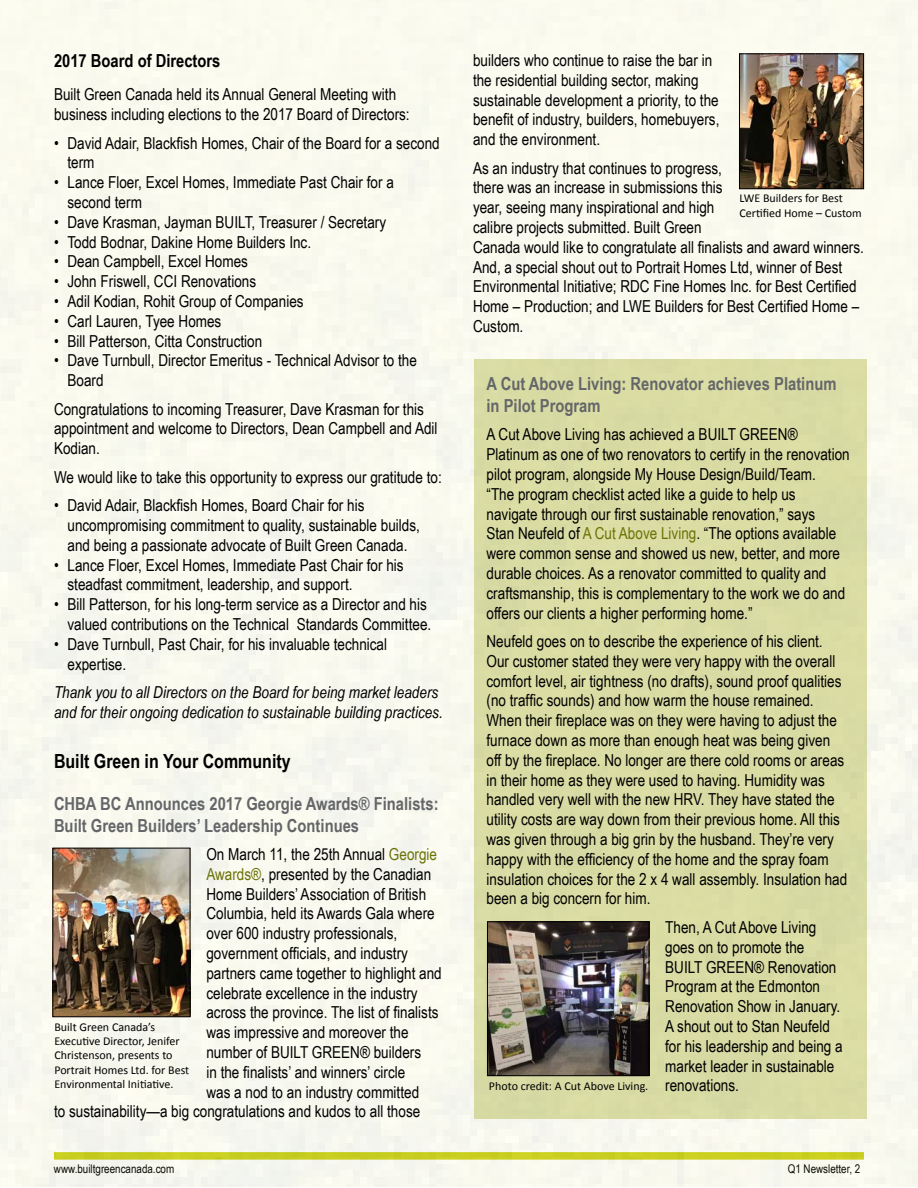
<style>
.page{position:relative;width:918px;height:1188px;background:#fff}
.page>*{position:absolute;margin:0;border:0;box-sizing:border-box;transform-origin:0 0}
.t1{font:700 19.5px "Arial Narrow";color:#000}
.t2{font:700 18px/21.6px "Arial Narrow";color:#656669}
.t3{font:700 18px "Arial Narrow";color:#000}
.t4{font:16.5px/19.8px "Arial Narrow";color:#000}
.t5{font:italic 16.5px/19.8px "Arial Narrow";color:#000}
.t6{font:12px/14.4px "Calibri";color:#000}
.t7{font:12px "Arial Narrow";color:#000}
.s1{color:#6b7205}
</style>
<div class="page">
<div style="left:0;top:0;width:918px;height:1186px;background:#faf9ef"></div>
<div style="left:474px;top:359px;width:392px;height:760px;background:#d9dca3"></div>
<img style="left:741px;top:55px;width:121px;height:132px">
<div style="left:739px;top:53px;width:125px;height:136px;border:1px solid #000"></div>
<img style="left:55px;top:850px;width:133px;height:165px">
<div style="left:53px;top:848px;width:137px;height:169px;border:1px solid #000"></div>
<img style="left:489px;top:923px;width:158px;height:151px">
<div style="left:487px;top:921px;width:162px;height:155px;border:1px solid #000"></div>
<p class="t3" style="left:54px;top:47px;width:168px">2017 Board of Directors</p>
<p class="t4" style="left:54px;top:84px;width:357px">Built Green Canada held its Annual General Meeting with business including elections to the 2017 Board of Directors:</p>
<p class="t4" style="left:67px;top:132px;width:374px;text-indent:-13px">• David Adair, Blackfish Homes, Chair of the Board for a second term</p>
<p class="t4" style="left:67px;top:172px;width:328px;text-indent:-13px">• Lance Floer, Excel Homes, Immediate Past Chair for a second term</p>
<p class="t4" style="left:54px;top:212px;width:334px">• Dave Krasman, Jayman BUILT, Treasurer / Secretary</p>
<p class="t4" style="left:54px;top:231px;width:259px">• Todd Bodnar, Dakine Home Builders Inc.</p>
<p class="t4" style="left:54px;top:251px;width:195px">• Dean Campbell, Excel Homes</p>
<p class="t4" style="left:54px;top:271px;width:204px">• John Friswell, CCI Renovations</p>
<p class="t4" style="left:54px;top:291px;width:251px">• Adil Kodian, Rohit Group of Companies</p>
<p class="t4" style="left:54px;top:311px;width:169px">• Carl Lauren, Tyee Homes</p>
<p class="t4" style="left:54px;top:330px;width:210px">• Bill Patterson, Citta Construction</p>
<p class="t4" style="left:67px;top:350px;width:351px;text-indent:-13px">• Dave Turnbull, Director Emeritus - Technical Advisor to the<br>Board</p>
<p class="t4" style="left:54px;top:398px;width:385px">Congratulations to incoming Treasurer, Dave Krasman for this appointment and welcome to Directors, Dean Campbell and Adil<br>Kodian.</p>
<p class="t4" style="left:54px;top:466px;width:389px">We would like to take this opportunity to express our gratitude to:</p>
<p class="t4" style="left:67px;top:495px;width:354px;text-indent:-13px">• David Adair, Blackfish Homes, Board Chair for his uncompromising commitment to quality, sustainable builds, and being a passionate advocate of Built Green Canada.</p>
<p class="t4" style="left:67px;top:554px;width:338px;text-indent:-13px">• Lance Floer, Excel Homes, Immediate Past Chair for his steadfast commitment, leadership, and support.</p>
<p class="t4" style="left:54px;top:594px;width:379px;text-align:right">• Bill Patterson, for his long-term service as a Director and his valued contributions on the Technical Standards Committee.</p>
<p class="t4" style="left:67px;top:633px;width:321px;text-indent:-13px">• Dave Turnbull, Past Chair, for his invaluable technical expertise.</p>
<p class="t5" style="left:54px;top:682px;width:390px">Thank you to all Directors on the Board for being market leaders and for their ongoing dedication to sustainable building practices.</p>
<p class="t1" style="left:54px;top:747px;width:238px">Built Green in Your Community</p>
<p class="t2" style="left:54px;top:792px;width:386px">CHBA BC Announces 2017 Georgie Awards® Finalists:<br>Built Green Builders’ Leadership Continues</p>
<p class="t4" style="left:206px;top:844px;width:232px">On March 11, the 25th Annual <span class="s1">Georgie</span></p>
<p class="t4" style="left:206px;top:864px;width:226px"><span class="s1">Awards®</span>, presented by the Canadian</p>
<p class="t4" style="left:206px;top:883px;width:221px">Home Builders’ Association of British</p>
<p class="t4" style="left:206px;top:903px;width:230px">Columbia, held its Awards Gala where</p>
<p class="t4" style="left:206px;top:923px;width:193px">over 600 industry professionals,</p>
<p class="t4" style="left:206px;top:943px;width:203px">government officials, and industry</p>
<p class="t4" style="left:206px;top:963px;width:237px">partners came together to highlight and</p>
<p class="t4" style="left:206px;top:982px;width:213px">celebrate excellence in the industry</p>
<p class="t4" style="left:206px;top:1002px;width:234px">across the province. The list of finalists</p>
<p class="t4" style="left:206px;top:1022px;width:204px">was impressive and moreover the</p>
<p class="t4" style="left:206px;top:1042px;width:216px">number of BUILT GREEN® builders</p>
<p class="t4" style="left:206px;top:1062px;width:201px">in the finalists’ and winners’ circle</p>
<p class="t4" style="left:206px;top:1081px;width:214px">was a nod to an industry committed</p>
<p class="t4" style="left:54px;top:1101px;width:368px">to sustainability—a big congratulations and kudos to all those</p>
<p class="t6" style="left:54px;top:1019px;width:136px">Built Green Canada’s<br>Executive Director, Jenifer<br>Christenson, presents to<br>Portrait Homes Ltd. for Best<br>Environmental Initiative.</p>
<p class="t4" style="left:473px;top:50px;width:248px">builders who continue to raise the bar in the residential building sector, making sustainable development a priority, to the benefit of industry, builders, homebuyers, and the environment.</p>
<p class="t4" style="left:473px;top:157px;width:392px">As an industry that continues to progress,<br>there was an increase in submissions this<br>year, seeing many inspirational and high<br>calibre projects submitted. Built Green<br>Canada would like to congratulate all finalists and award winners.<br>And, a special shout out to Portrait Homes Ltd, winner of Best Environmental Initiative; RDC Fine Homes Inc. for Best Certified Home – Production; and LWE Builders for Best Certified Home – Custom.</p>
<p class="t6" style="left:739px;top:191px;width:124px">LWE Builders for Best<br>Certified Home – Custom</p>
<p class="t2" style="left:487px;top:372px;width:351px">A Cut Above Living: Renovator achieves Platinum in Pilot Program</p>
<p class="t4" style="left:487px;top:424px;width:365px">A Cut Above Living has achieved a BUILT GREEN® Platinum as one of two renovators to certify in the renovation pilot program, alongside My House Design/Build/Team.<br>“The program checklist acted like a guide to help us navigate through our first sustainable renovation,” says<br>Stan Neufeld of <span class="s1">A Cut Above Living</span>. “The options available were common sense and showed us new, better, and more durable choices. As a renovator committed to quality and craftsmanship, this is complementary to the work we do and offers our clients a higher performing home.”</p>
<p class="t4" style="left:487px;top:631px;width:362px">Neufeld goes on to describe the experience of his client.<br>Our customer stated they were very happy with the overall comfort level, air tightness (no drafts), sound proof qualities (no traffic sounds) and how warm the house remained.<br>When their fireplace was on they were having to adjust the furnace down as more than enough heat was being given off by the fireplace. No longer are there cold rooms or areas in their home as they were used to having. Humidity was handled very well with the new HRV. They have stated the utility costs are way down from their previous home. All this was given through a big grin by the husband. They’re very happy with the efficiency of the home and the spray foam insulation choices for the 2 x 4 wall assembly. Insulation had been a big concern for him.</p>
<p class="t4" style="left:665px;top:917px;width:179px">Then, A Cut Above Living goes on to promote the<br>BUILT GREEN® Renovation<br>Program at the Edmonton<br>Renovation Show in January.<br>A shout out to Stan Neufeld for his leadership and being a market leader in sustainable renovations.</p>
<p class="t6" style="left:489px;top:1078px;width:161px">Photo credit: A Cut Above Living.</p>
<p class="t7" style="left:54px;top:1160px;width:122px">www.builtgreencanada.com</p>
<p class="t7" style="left:788px;top:1160px;width:74px">Q1 Newsletter, 2</p>
</div>
